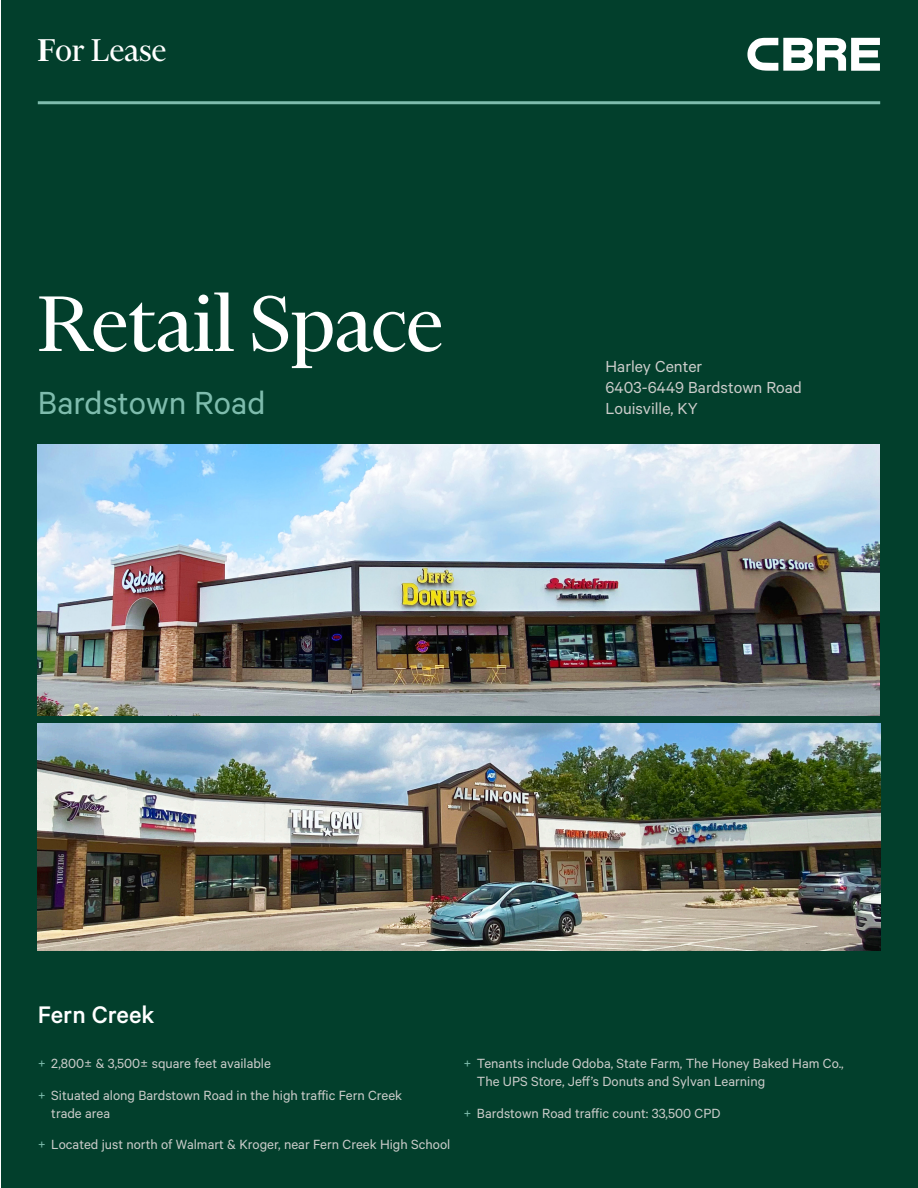
<style>
.page{position:relative;width:918px;height:1188px;background:#fff}
.page>*{position:absolute;margin:0;border:0;box-sizing:border-box;transform-origin:0 0}
.Heading_Large{font:90px "Financier Display";color:#fff}
.Subheading_Large{font:36px "Calibre";color:#7ebcad}
.t1{font:36px "Financier Display";color:#fff}
.Subheading_Small{font:500 27px "Calibre";color:#fff}
.t2{font:18px "Calibre";color:#cbccca}
.t3{font:15px/18px "Calibre";color:#cbccca}
.s1{font-weight:600}
.s2{color:#7ebcad}
</style>
<div class="page">
<div style="left:1px;top:0;width:917px;height:1188px;background:#023f2c"></div>
<svg style="left:747px;top:38px;width:133px;height:33px"></svg>
<hr style="left:38px;top:101px;width:842px;height:3px;background:#7ebcad">
<img style="left:38px;top:445px;width:842px;height:270px">
<img style="left:38px;top:724px;width:842px;height:226px">
<p class="t1" style="left:38px;top:32px;width:130px"><span class="s1">F</span>or Lease</p>
<p class="Heading_Large" style="left:38px;top:277px;width:407px">Retail Space</p>
<p class="Subheading_Large" style="left:38px;top:382px;width:229px">Bardstown Road</p>
<p class="t2" style="left:606px;top:356px;width:98px">Harley Center</p>
<p class="t2" style="left:606px;top:377px;width:198px">6403-6449 Bardstown Road</p>
<p class="t2" style="left:606px;top:398px;width:94px">Louisville, KY</p>
<p class="Subheading_Small" style="left:38px;top:999px;width:118px">Fern Creek</p>
<p class="t3" style="left:38px;top:1054px;width:235px"><span class="s2">+</span> 2,800± &amp; 3,500± square feet available</p>
<p class="t3" style="left:51px;top:1086px;width:352px;text-indent:-14px"><span class="s2">+</span> Situated along Bardstown Road in the high traffic Fern Creek trade area</p>
<p class="t3" style="left:38px;top:1135px;width:414px"><span class="s2">+</span> Located just north of Walmart &amp; Kroger, near Fern Creek High School</p>
<p class="t3" style="left:477px;top:1054px;width:368px;text-indent:-14px"><span class="s2">+</span> Tenants include Qdoba, State Farm, The Honey Baked Ham Co.,<br>The UPS Store, Jeff’s Donuts and Sylvan Learning</p>
<p class="t3" style="left:463px;top:1104px;width:259px"><span class="s2">+</span> Bardstown Road traffic count: 33,500 CPD</p>
</div>
